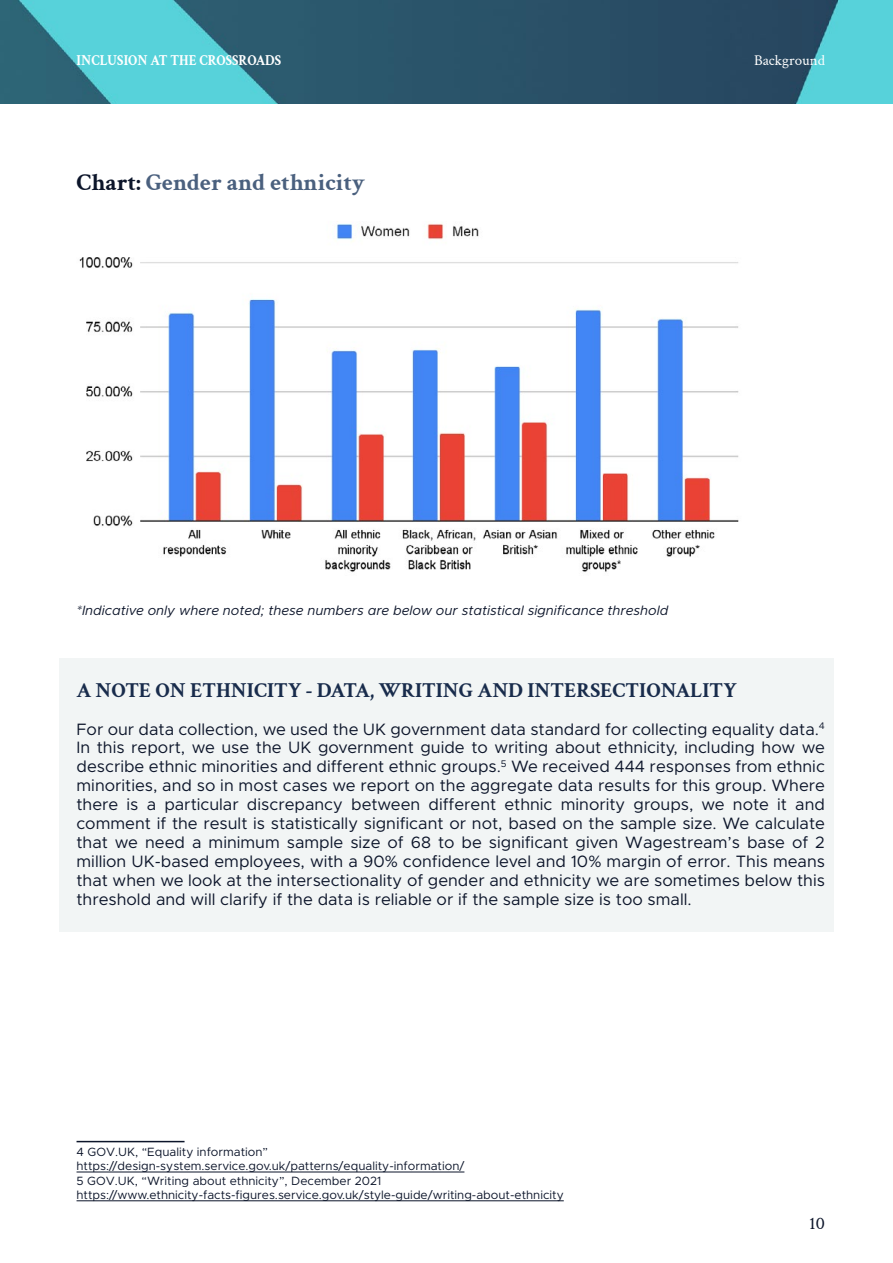
<style>
.page{position:relative;width:893px;height:1263px;background:#fff}
.page>*{position:absolute;margin:0;border:0;box-sizing:border-box;transform-origin:0 0}
.t1{font:700 24px "Crimson Text";color:#4a607e}
.t2{font:700 21px "Crimson Text";color:#192c4c}
.t3{font:18px "Crimson Text";color:#0c152a}
.t4{font:16.5px/19px "Metropolis";color:#0c152a;text-align:justify}
.t5{font:700 15px "Crimson Text";color:#fff;scale:.9 1}
.t6{font:15px "Crimson Text";color:#fff}
.t7{font:italic 13.5px "Metropolis";color:#0c152a}
.t8{font:12px/14.4px "Metropolis";color:#0c152a}
.s1{color:#0c152a}
</style>
<div class="page">
<img style="left:0;top:0;width:893px;height:103px">
<div style="left:59px;top:658px;width:775px;height:273px;background:#f2f5f5"></div>
<img style="left:79px;top:221px;width:660px;height:351px">
<hr style="left:77px;top:1141px;width:108px;height:1px;background:#0c152a">
<hr style="left:77px;top:1172px;width:387px;height:1px;background:#0c152a">
<hr style="left:77px;top:1200px;width:487px;height:1px;background:#0c152a">
<p class="t5" style="left:77px;top:49px;width:229px">INCLUSION AT THE CROSSROADS</p>
<p class="t6" style="left:754px;top:50px;width:72px">Background</p>
<h1 class="t1" style="left:77px;top:164px;width:290px"><span class="s1">Chart:</span> Gender and ethnicity</h1>
<p class="t7" style="left:77px;top:602px;width:593px">*Indicative only where noted; these numbers are below our statistical significance threshold</p>
<p class="t2" style="left:77px;top:674px;width:662px">A NOTE ON ETHNICITY - DATA, WRITING AND INTERSECTIONALITY</p>
<p class="t4" style="left:77px;top:719px;width:750px">For our data collection, we used the UK government data standard for collecting equality data.<sup>4<br></sup>In this report, we use the UK government guide to writing about ethnicity, including how we describe ethnic minorities and different ethnic groups.<sup>5</sup> We received 444 responses from ethnic minorities, and so in most cases we report on the aggregate data results for this group. Where there is a particular discrepancy between different ethnic minority groups, we note it and comment if the result is statistically significant or not, based on the sample size. We calculate that we need a minimum sample size of 68 to be significant given Wagestream’s base of 2 million UK-based employees, with a 90% confidence level and 10% margin of error. This means that when we look at the intersectionality of gender and ethnicity we are sometimes below this threshold and will clarify if the data is reliable or if the sample size is too small.</p>
<p class="t8" style="left:77px;top:1145px;width:489px">4 GOV.UK, “Equality information” https://design-system.service.gov.uk/patterns/equality-information/<br>5 GOV.UK, “Writing about ethnicity”, December 2021 https://www.ethnicity-facts-figures.service.gov.uk/style-guide/writing-about-ethnicity</p>
<p class="t3" style="left:809px;top:1211px;width:17px">10</p>
</div>
